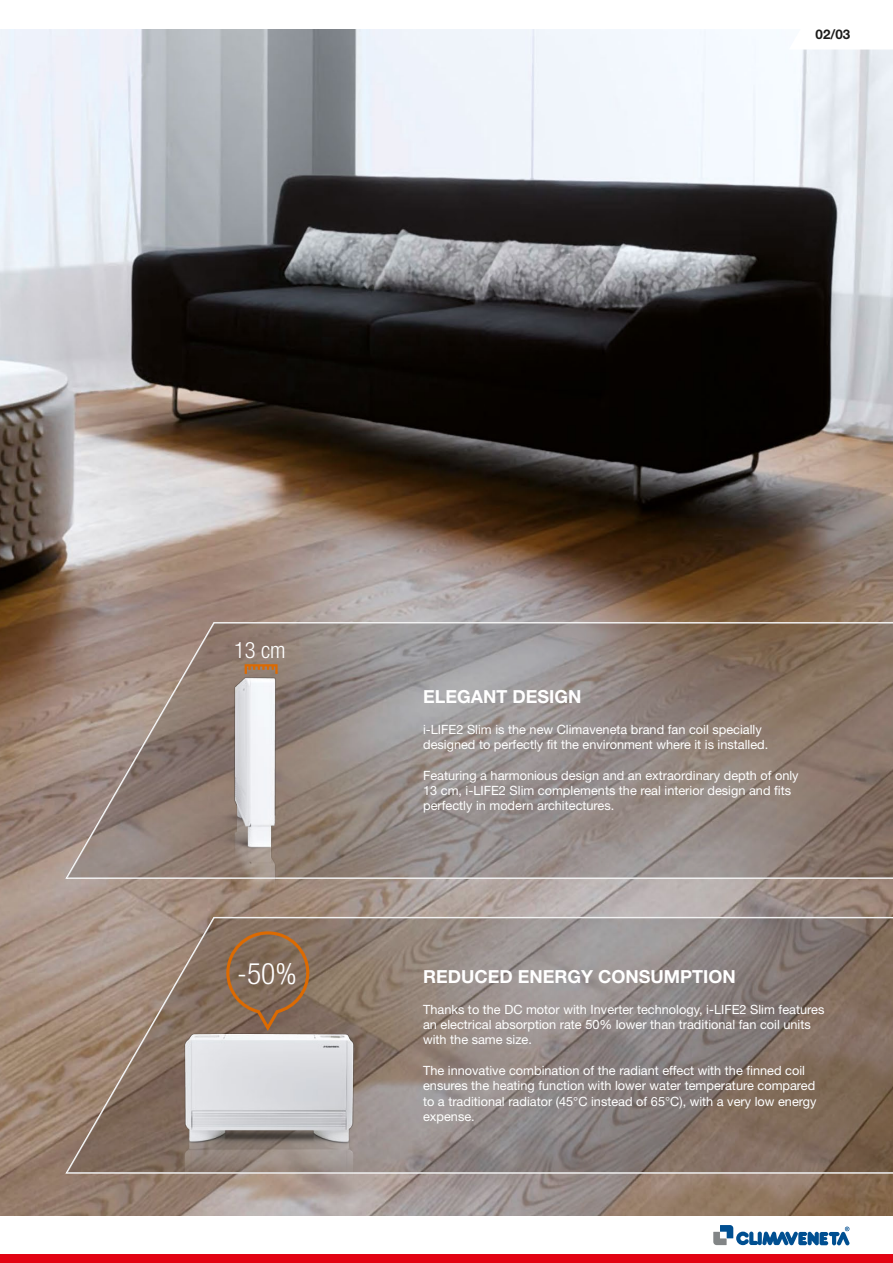
<style>
.page{position:relative;width:893px;height:1263px;background:#fff}
.page>*{position:absolute;margin:0;border:0;box-sizing:border-box;transform-origin:0 0}
.t1{font:300 condensed 29.55px "Helvetica Neue LT Std";color:#fff}
.t2{font:300 condensed 22.5px "Helvetica Neue LT Std";color:#fff}
.t3{font:700 18px "Helvetica Neue LT Std";color:#fff}
.t4{font:700 13.35px "Helvetica Neue LT Std";color:#1c1c1b}
.t5{font:12.75px/15.3px "Helvetica Neue LT Std";color:#fff}
</style>
<div class="page">
<img style="left:0;top:30px;width:893px;height:1185px">
<svg style="left:67px;top:623px;width:826px;height:255px;background:#948781"></svg>
<svg style="left:67px;top:918px;width:826px;height:255px;background:#8e8078"></svg>
<svg style="left:225px;top:930px;width:86px;height:45px;background:#8c6c52"></svg>
<img style="left:149px;top:659px;width:210px;height:239px">
<div style="left:245px;top:664px;width:33px;height:11px;border:2px solid #dc6a01"></div>
<svg style="left:248px;top:666px;width:26px;height:4px"></svg>
<img style="left:156px;top:975px;width:228px;height:214px">
<svg style="left:789px;top:30px;width:104px;height:20px"></svg>
<div style="left:0;top:1254px;width:893px;height:9px;background:#e30413"></div>
<svg style="left:713px;top:1225px;width:136px;height:20px"></svg>
<p class="t4" style="left:816px;top:26px;width:36px">02/03</p>
<h2 class="t2" style="left:234px;top:637px;width:53px">13 cm</h2>
<h1 class="t1" style="left:237px;top:956px;width:61px">-50%</h1>
<h3 class="t3" style="left:423px;top:686px;width:160px">ELEGANT DESIGN</h3>
<p class="t5" style="left:423px;top:721px;width:347px">i-LIFE2 Slim is the new Climaveneta brand fan coil specially designed to perfectly fit the environment where it is installed.</p>
<p class="t5" style="left:423px;top:767px;width:377px">Featuring a harmonious design and an extraordinary depth of only<br>13 cm, i-LIFE2 Slim complements the real interior design and fits perfectly in modern architectures.</p>
<h3 class="t3" style="left:423px;top:966px;width:314px">REDUCED ENERGY CONSUMPTION</h3>
<p class="t5" style="left:423px;top:1001px;width:403px">Thanks to the DC motor with Inverter technology, i-LIFE2 Slim features an electrical absorption rate 50% lower than traditional fan coil units with the same size.</p>
<p class="t5" style="left:423px;top:1063px;width:395px">The innovative combination of the radiant effect with the finned coil ensures the heating function with lower water temperature compared to a traditional radiator (45°C instead of 65°C), with a very low energy expense.</p>
</div>
